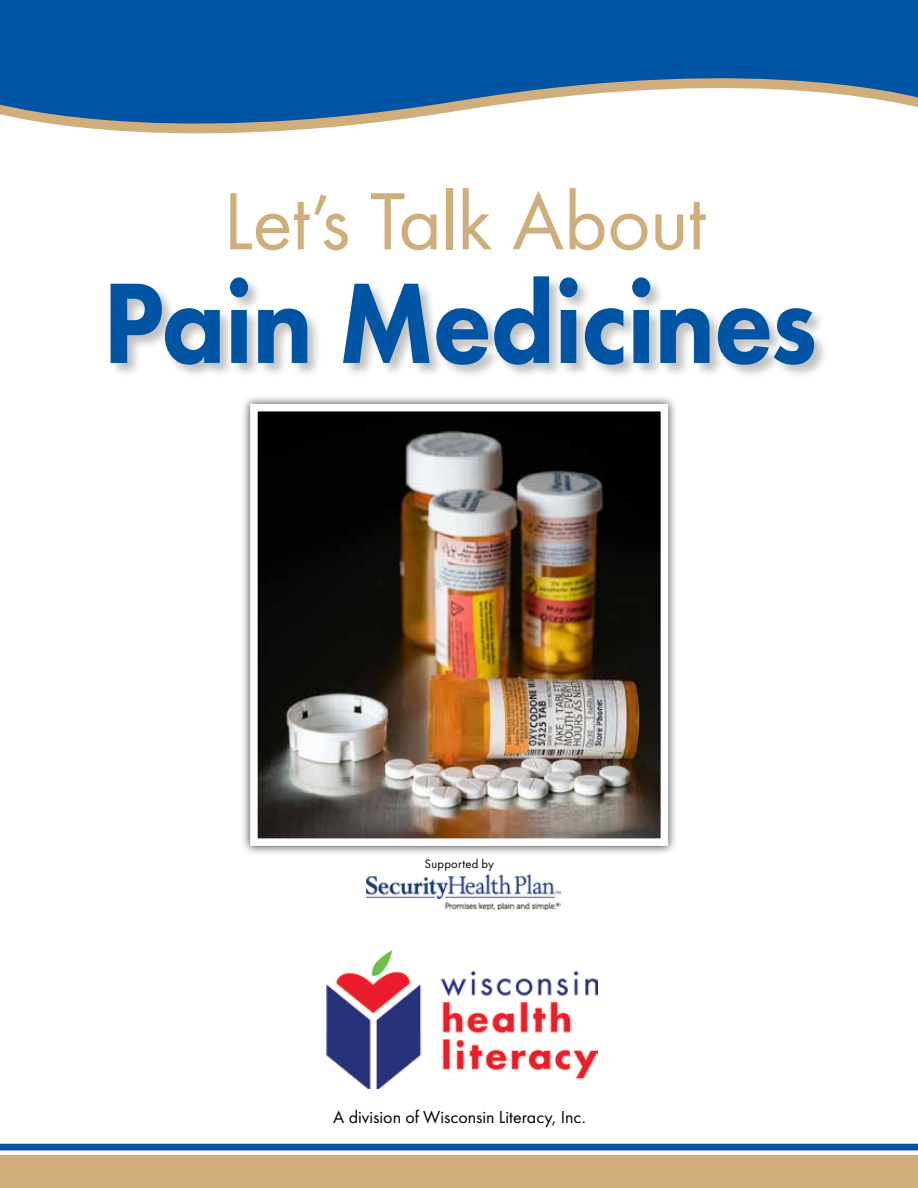
<style>
.page{position:relative;width:918px;height:1188px;background:#fff}
.page>*{position:absolute;margin:0;border:0;box-sizing:border-box;transform-origin:0 0}
.t1{font:800 118.8px "Futura PT";letter-spacing:-.015em;color:#0054a4;scale:.91 1}
.t2{font:84px "Futura PT";letter-spacing:-.01em;color:#cfae7b}
.t3{font:18px "Futura PT";color:#000}
.t4{font:12.75px "Futura PT";letter-spacing:.015em;color:#000}
</style>
<div class="page">
<div style="left:110px;top:275px;width:719px;height:104px;background:#000;opacity:.25"></div>
<div style="left:0;top:1144px;width:918px;height:6px;background:#0054a4"></div>
<img style="left:326px;top:950px;width:272px;height:139px">
<div style="left:0;top:1156px;width:918px;height:32px;background:#cfae7b"></div>
<svg style="left:0;top:0;width:918px;height:134px;fill:#0054a4"></svg>
<div style="left:240px;top:394px;width:438px;height:462px;background:#000;opacity:.75"></div>
<img style="left:259px;top:413px;width:400px;height:424px">
<div style="left:250px;top:404px;width:418px;height:442px;border:8px solid #fff"></div>
<img style="left:367px;top:875px;width:194px;height:35px">
<h2 class="t2" style="left:223px;top:172px;width:484px">Let’s Talk About</h2>
<h1 class="t1" style="left:103px;top:249px;width:787px">Pain Medicines</h1>
<p class="t4" style="left:425px;top:856px;width:71px">Supported by</p>
<p class="t3" style="left:333px;top:1106px;width:254px">A division of Wisconsin Literacy, Inc.</p>
</div>
